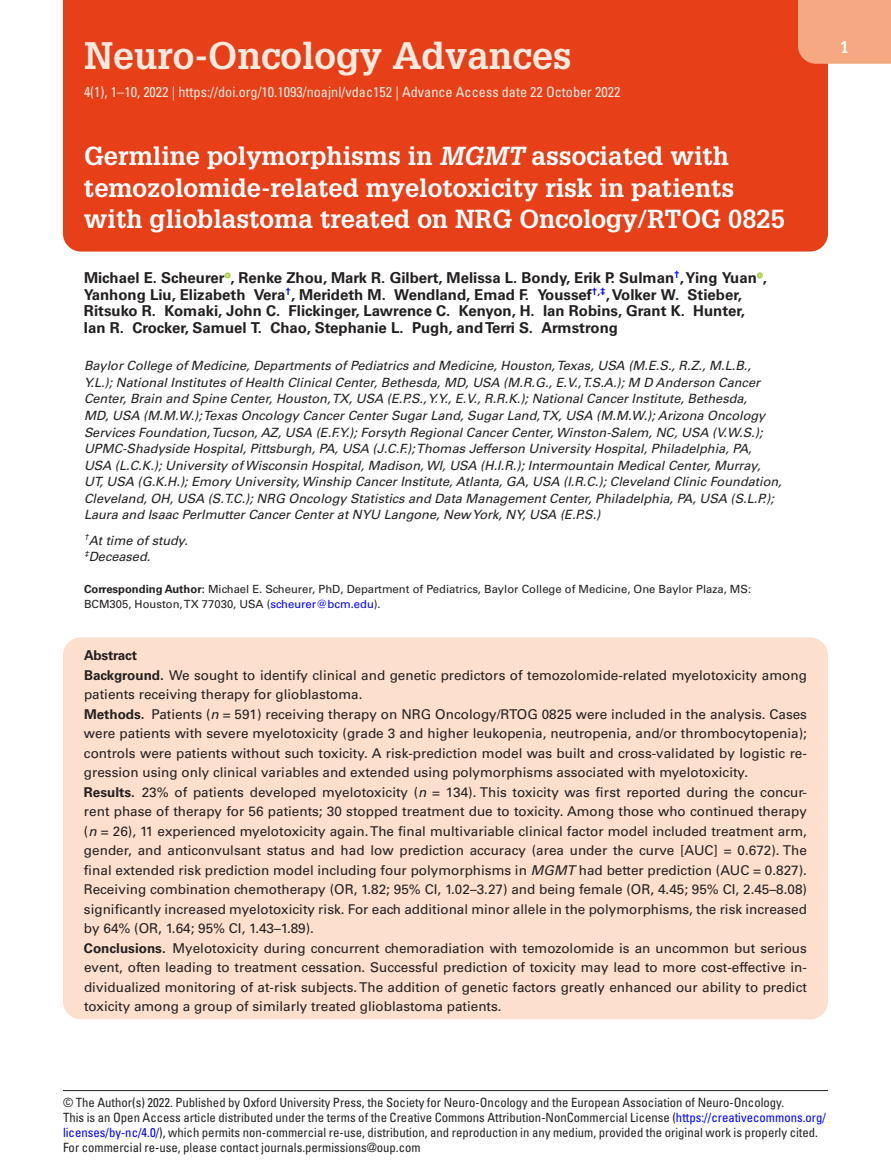
<style>
.page{position:relative;width:891px;height:1175px;background:#fff}
.page>*{position:absolute;margin:0;border:0;box-sizing:border-box;transform-origin:0 0}
.t1{font:700 37.5px "Glypha LT Std";color:#fdeade}
.Article_Title{font:700 25.5px/31.5px "Glypha LT Std";color:#fff}
.t2{font:700 16.5px "Glypha LT Std";color:#fff}
.Authors{font:700 15px/16.5px "Univers LT Std";color:#231f20}
.t3{font:condensed 14.25px "Univers LT Std";color:#fdeade}
.Abstract{font:13.5px/19.5px "Univers LT Std";color:#231f20;text-align:justify}
.Abstract_Last{font:13.5px/19.5px "Univers LT Std";color:#231f20;text-align:justify}
.Abstract_Title{font:700 13.5px "Univers LT Std";letter-spacing:-.015em;color:#231f20}
.Affiliation{font:italic 12.75px/16.5px "Univers LT Std";color:#231f20}
.License{font:condensed 12.75px/15px "Univers LT Std";color:#231f20}
.CopyrightLine{font:condensed 12.75px "Univers LT Std";color:#231f20}
.FM_Correspondence{font:11.25px/15px "Univers LT Std";color:#231f20}
.s1{font-style:italic}
.s2{font-weight:700}
.s3{color:#00f}
</style>
<div class="page">
<div style="left:63px;top:0;width:765px;height:166px;background:#e73f18"></div>
<div style="left:798px;top:0;width:93px;height:64px;background:#f5a882"></div>
<hr style="left:63px;top:1090px;width:765px;height:1px;background:#1d1e1f">
<div style="left:63px;top:637px;width:765px;height:382px;background:#fcdfcd;border-radius:18px"></div>
<svg style="left:225px;top:272px;width:6px;height:6px"></svg>
<svg style="left:757px;top:272px;width:6px;height:6px"></svg>
<div style="left:63px;top:166px;width:765px;height:85px;background:#e73f18"></div>
<h1 class="t1" style="left:84px;top:32px;width:489px">Neuro-Oncology Advances</h1>
<p class="t3" style="left:84px;top:83px;width:538px">4(1), 1–10, 2022 | https://doi.org/10.1093/noajnl/vdac152 | Advance Access date 22 October 2022</p>
<h1 class="Article_Title" style="left:84px;top:140px;width:702px">Germline polymorphisms in <span class="s1">MGMT</span> associated with temozolomide-related myelotoxicity risk in patients with glioblastoma treated on NRG Oncology/RTOG 0825</h1>
<p class="Authors" style="left:84px;top:270px;width:685px">Michael E. Scheurer , Renke Zhou, Mark R. Gilbert, Melissa L. Bondy, Erik P. Sulman<sup>†</sup>, Ying Yuan , Yanhong Liu, Elizabeth Vera<sup>†</sup>, Merideth M. Wendland, Emad F. Youssef<sup>†</sup><sup>,</sup><sup>‡</sup>, Volker W. Stieber, Ritsuko R. Komaki, John C. Flickinger, Lawrence C. Kenyon, H. Ian Robins, Grant K. Hunter, Ian R. Crocker, Samuel T. Chao, Stephanie L. Pugh, and Terri S. Armstrong</p>
<p class="Affiliation" style="left:84px;top:358px;width:699px">Baylor College of Medicine, Departments of Pediatrics and Medicine, Houston, Texas, USA (M.E.S., R.Z., M.L.B., Y.L.); National Institutes of Health Clinical Center, Bethesda, MD, USA (M.R.G., E.V., T.S.A.); M D Anderson Cancer Center, Brain and Spine Center, Houston, TX, USA (E.P.S., Y.Y., E.V., R.R.K.); National Cancer Institute, Bethesda,<br>MD, USA (M.M.W.); Texas Oncology Cancer Center Sugar Land, Sugar Land, TX, USA (M.M.W.); Arizona Oncology Services Foundation, Tucson, AZ, USA (E.F.Y.); Forsyth Regional Cancer Center, Winston-Salem, NC, USA (V.W.S.); UPMC-Shadyside Hospital, Pittsburgh, PA, USA (J.C.F.); Thomas Jefferson University Hospital, Philadelphia, PA, USA (L.C.K.); University of Wisconsin Hospital, Madison, WI, USA (H.I.R.); Intermountain Medical Center, Murray, UT, USA (G.K.H.); Emory University, Winship Cancer Institute, Atlanta, GA, USA (I.R.C.); Cleveland Clinic Foundation, Cleveland, OH, USA (S.T.C.); NRG Oncology Statistics and Data Management Center, Philadelphia, PA, USA (S.L.P.); Laura and Isaac Perlmutter Cancer Center at NYU Langone, New York, NY, USA (E.P.S.)</p>
<p class="Affiliation" style="left:84px;top:532px;width:105px"><sup>†</sup>At time of study.</p>
<p class="Affiliation" style="left:84px;top:548px;width:68px"><sup>‡</sup>Deceased.</p>
<p class="FM_Correspondence" style="left:84px;top:582px;width:669px"><span class="s2">Corresponding Author:</span> Michael E. Scheurer, PhD, Department of Pediatrics, Baylor College of Medicine, One Baylor Plaza, MS:<br>BCM305, Houston, TX 77030, USA (<span class="s3">scheurer@bcm.edu</span>).</p>
<h2 class="Abstract_Title" style="left:84px;top:647px;width:55px">Abstract</h2>
<p class="Abstract" style="left:84px;top:665px;width:724px"><span class="s2">Background.</span> We sought to identify clinical and genetic predictors of temozolomide-related myelotoxicity among patients receiving therapy for glioblastoma.</p>
<p class="Abstract" style="left:84px;top:704px;width:725px"><span class="s2">Methods.</span> Patients (<span class="s1">n</span> = 591) receiving therapy on NRG Oncology/RTOG 0825 were included in the analysis. Cases were patients with severe myelotoxicity (grade 3 and higher leukopenia, neutropenia, and/or thrombocytopenia); controls were patients without such toxicity. A risk-prediction model was built and cross-validated by logistic re&shy;gression using only clinical variables and extended using polymorphisms associated with myelotoxicity.</p>
<p class="Abstract" style="left:84px;top:782px;width:725px"><span class="s2">Results.</span> 23% of patients developed myelotoxicity (<span class="s1">n</span> = 134). This toxicity was first reported during the concur&shy;rent phase of therapy for 56 patients; 30 stopped treatment due to toxicity. Among those who continued therapy (<span class="s1">n</span> = 26), 11 experienced myelotoxicity again. The final multivariable clinical factor model included treatment arm, gender, and anticonvulsant status and had low prediction accuracy (area under the curve [AUC] = 0.672). The final extended risk prediction model including four polymorphisms in <span class="s1">MGMT</span> had better prediction (AUC = 0.827).<br>Receiving combination chemotherapy (OR, 1.82; 95% CI, 1.02–3.27) and being female (OR, 4.45; 95% CI, 2.45–8.08) significantly increased myelotoxicity risk. For each additional minor allele in the polymorphisms, the risk increased by 64% (OR, 1.64; 95% CI, 1.43–1.89).</p>
<p class="Abstract_Last" style="left:84px;top:938px;width:725px"><span class="s2">Conclusions.</span> Myelotoxicity during concurrent chemoradiation with temozolomide is an uncommon but serious event, often leading to treatment cessation. Successful prediction of toxicity may lead to more cost-effective in&shy;dividualized monitoring of at-risk subjects. The addition of genetic factors greatly enhanced our ability to predict toxicity among a group of similarly treated glioblastoma patients.</p>
<p class="t2" style="left:840px;top:37px;width:11px">1</p>
<p class="CopyrightLine" style="left:63px;top:1094px;width:723px">© The Author(s) 2022. Published by Oxford University Press, the Society for Neuro-Oncology and the European Association of Neuro-Oncology.</p>
<p class="License" style="left:63px;top:1110px;width:765px">This is an Open Access article distributed under the terms of the Creative Commons Attribution-NonCommercial License (<span class="s3">https://creativecommons.org/ licenses/by-nc/4.0/</span>), which permits non-commercial re-use, distribution, and reproduction in any medium, provided the original work is properly cited.<br>For commercial re-use, please contact journals.permissions@oup.com</p>
</div>
